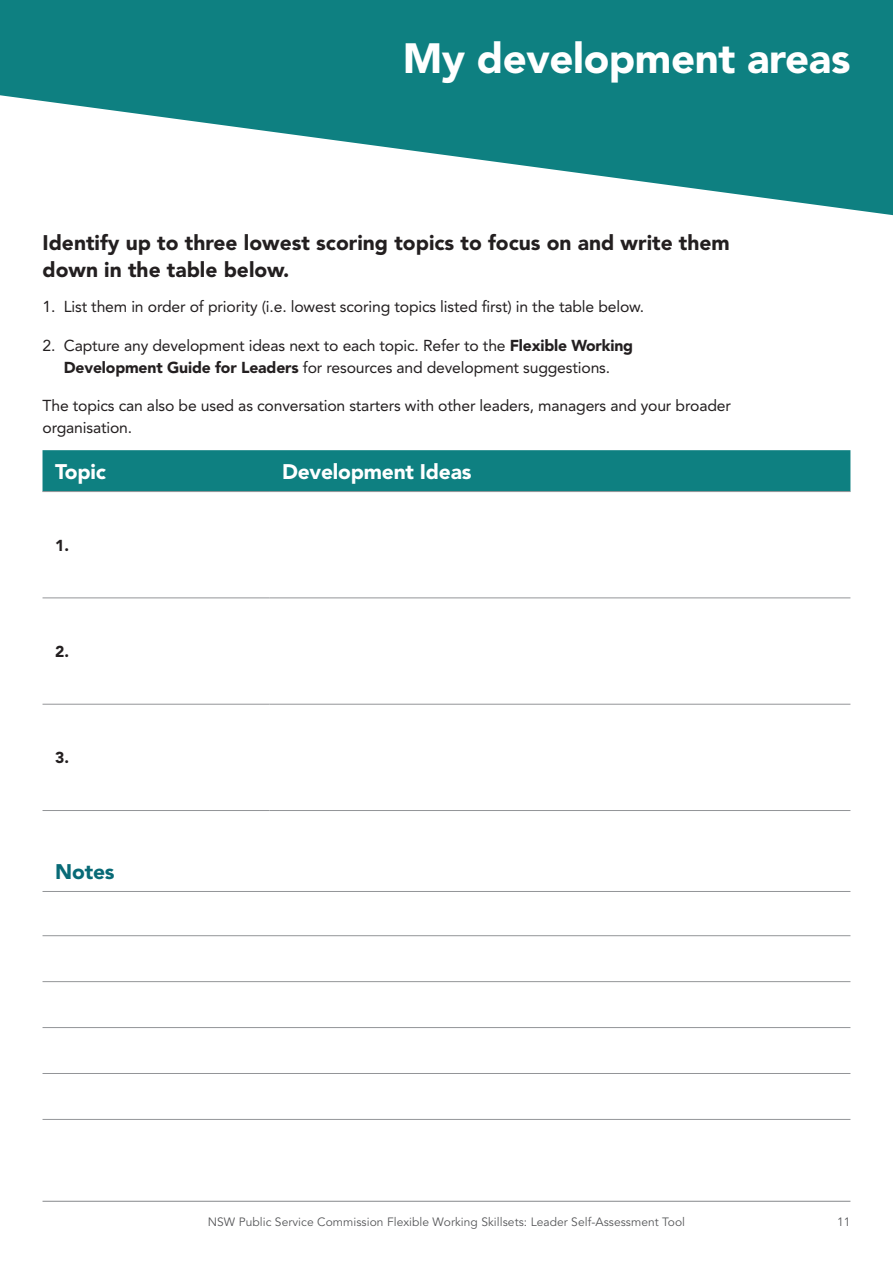
<style>
.page{position:relative;width:893px;height:1263px;background:#fff}
.page>*{position:absolute;margin:0;border:0;box-sizing:border-box;transform-origin:0 0}
.t1{font:900 42px "Avenir LT Std";letter-spacing:-.01em;color:#fff}
.t2{font:900 21px/27px "Avenir LT Std";color:#231f20}
.t3{font:900 21px "Avenir LT Std";letter-spacing:-.01em;color:#fff}
.t4{font:900 21px "Avenir LT Std";letter-spacing:-.01em;color:#086a76}
.t5{font:15.75px/21.8px "Avenir LT Std";letter-spacing:-.01em;color:#231f20;text-align:center}
.t6{font:900 15.75px "Avenir LT Std";color:#231f20}
.t7{font:12px "Avenir LT Std";letter-spacing:.005em;color:#57585a}
.s1{font-weight:900}
</style>
<div class="page">
<hr style="left:43px;top:1201px;width:807px;height:1px;background:#939598">
<svg style="left:0;top:0;width:893px;height:216px;fill:#0e8081"></svg>
<div style="left:43px;top:450px;width:807px;height:41px;background:#0e8081"></div>
<hr style="left:43px;top:704px;width:226px;height:1px;background:#939598">
<hr style="left:269px;top:704px;width:581px;height:1px;background:#939598">
<hr style="left:43px;top:810px;width:226px;height:1px;background:#939598">
<hr style="left:269px;top:810px;width:581px;height:1px;background:#939598">
<hr style="left:43px;top:491px;width:226px;height:1px;background:#939598">
<hr style="left:269px;top:491px;width:581px;height:1px;background:#939598">
<hr style="left:43px;top:597px;width:226px;height:1px;background:#939598">
<hr style="left:269px;top:597px;width:581px;height:1px;background:#939598">
<hr style="left:43px;top:981px;width:807px;height:1px;background:#939598">
<hr style="left:43px;top:1027px;width:807px;height:1px;background:#939598">
<hr style="left:43px;top:1073px;width:807px;height:1px;background:#939598">
<hr style="left:43px;top:891px;width:807px;height:1px;background:#939598">
<hr style="left:43px;top:935px;width:807px;height:1px;background:#939598">
<hr style="left:43px;top:1119px;width:807px;height:1px;background:#939598">
<h2 class="t1" style="left:403px;top:33px;width:449px">My development areas</h2>
<p class="t2" style="left:43px;top:230px;width:689px">Identify up to three lowest scoring topics to focus on and write them down in the table below.</p>
<p class="t5" style="left:43px;top:296px;width:603px">1. List them in order of priority (i.e. lowest scoring topics listed first) in the table below.</p>
<p class="t5" style="left:43px;top:334px;width:592px">2. Capture any development ideas next to each topic. Refer to the <span class="s1">Flexible Working<br>Development Guide for Leaders</span> for resources and development suggestions.</p>
<p class="t5" style="left:43px;top:395px;width:690px;text-align:left">The topics can also be used as conversation starters with other leaders, managers and your broader organisation.</p>
<p class="t3" style="left:55px;top:459px;width:52px">Topic</p>
<p class="t3" style="left:282px;top:459px;width:191px">Development Ideas</p>
<p class="t6" style="left:55px;top:536px;width:15px">1.</p>
<p class="t6" style="left:55px;top:642px;width:15px">2.</p>
<p class="t6" style="left:55px;top:748px;width:15px">3.</p>
<p class="t4" style="left:55px;top:859px;width:61px">Notes</p>
<p class="t7" style="left:208px;top:1215px;width:479px">NSW Public Service Commission Flexible Working Skillsets: Leader Self-Assessment Tool</p>
<p class="t7" style="left:837px;top:1215px;width:15px">11</p>
</div>
